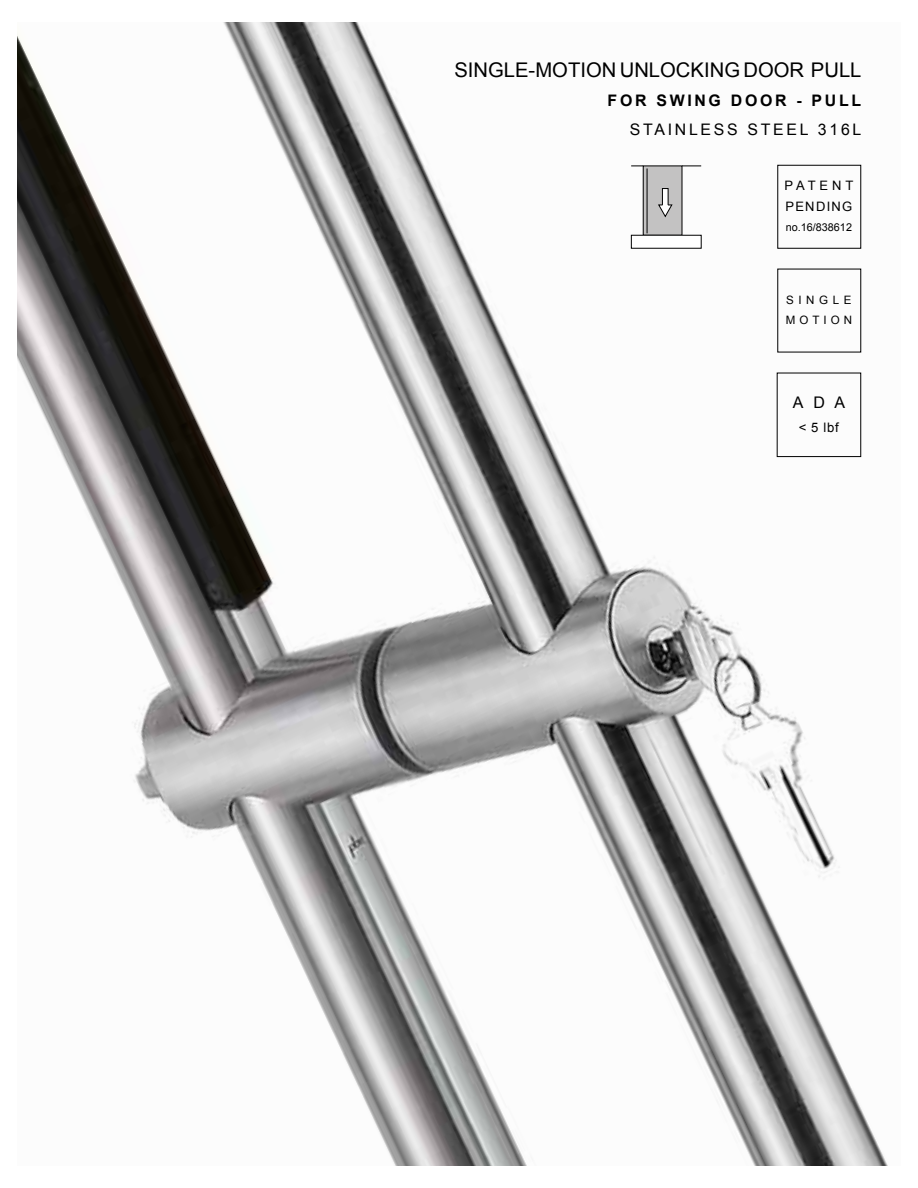
<style>
.page{position:relative;width:918px;height:1188px;background:#fff}
.page>*{position:absolute;margin:0;border:0;box-sizing:border-box;transform-origin:0 0}
.t1{font:20.25px "Arial";color:#000}
.t2{font:16.05px "Arial";color:#000}
.t3{font:15.9px "Arial";letter-spacing:.17em;color:#000}
.t4{font:700 15.9px "Arial";letter-spacing:.17em;color:#000}
.t5{font:13.05px/21px "Arial";letter-spacing:.1em;color:#000}
.t6{font:11.55px/20.2px "Arial";letter-spacing:.375em;color:#000}
.t7{font:10.8px "Arial";color:#000}
</style>
<div class="page">
<img style="left:17px;top:22px;width:871px;height:1144px">
<div style="left:643px;top:166px;width:39px;height:69px;background:#c3c2c2"></div>
<div style="left:643px;top:166px;width:39px;height:69px;border:1px solid #000"></div>
<hr style="left:647px;top:168px;width:1px;height:65px;background:#000">
<svg style="left:682px;top:166px;width:19px;height:1px"></svg>
<svg style="left:631px;top:166px;width:12px;height:1px"></svg>
<div style="left:631px;top:235px;width:70px;height:13px;background:#fff"></div>
<div style="left:662px;top:189px;width:6px;height:16px;background:#fff"></div>
<div style="left:662px;top:188px;width:6px;height:17px;border:1px solid #000"></div>
<svg style="left:658px;top:205px;width:14px;height:12px"></svg>
<p class="t1" style="left:454px;top:57px;width:409px">SINGLE-MOTION UNLOCKING DOOR PULL</p>
<p class="t4" style="left:608px;top:90px;width:255px">FOR SWING DOOR - PULL</p>
<p class="t3" style="left:630px;top:119px;width:233px">STAINLESS STEEL 316L</p>
<p class="t5" style="left:785px;top:175px;width:70px">PATENT<br>PENDING</p>
<p class="t7" style="left:786px;top:220px;width:68px">no.16/838612</p>
<p class="t6" style="left:786px;top:290px;width:68px">SINGLE<br>MOTION</p>
<p class="t2" style="left:793px;top:392px;width:54px">ADA</p>
<p class="t5" style="left:799px;top:417px;width:41px">&lt; 5 lbf</p>
</div>
